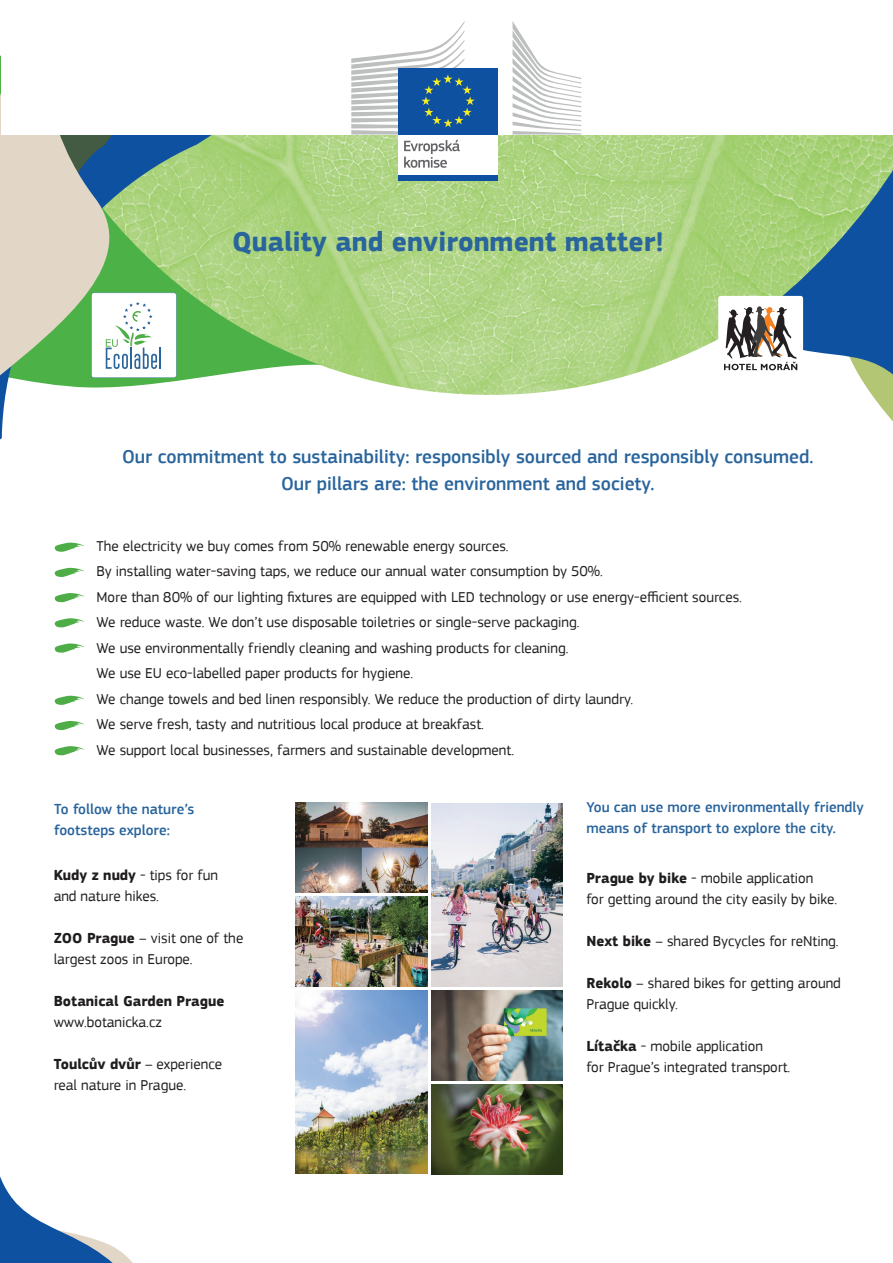
<style>
.page{position:relative;width:893px;height:1263px;background:#fff}
.page>*{position:absolute;margin:0;border:0;box-sizing:border-box;transform-origin:0 0}
.t1{font:700 28.5px "PF Square Sans Pro";color:#29649c}
.t2{font:500 19.5px/27px "PF Square Sans Pro";color:#29649c;text-align:center}
.t3{font:15px/25.5px "PF Square Sans Pro";color:#201d1e}
.t4{font:500 15px/21px "PF Square Sans Pro";color:#29649c}
.t5{font:700 15px "PF Square Sans Pro";color:#201d1e}
.s1{font-weight:700}
</style>
<div class="page">
<img style="left:243px;top:135px;width:650px;height:260px">
<svg style="left:0;top:135px;width:243px;height:305px"></svg>
<svg style="left:142px;top:135px;width:34px;height:243px"></svg>
<svg style="left:0;top:55px;width:142px;height:332px;background:#acc3a8"></svg>
<div style="left:2px;top:0;width:891px;height:135px;background:#fff"></div>
<svg style="left:0;top:1176px;width:133px;height:87px"></svg>
<div style="left:398px;top:133px;width:99px;height:44px;background:#fff"></div>
<div style="left:398px;top:175px;width:99px;height:6px;background:#0e51a1"></div>
<svg style="left:513px;top:22px;width:68px;height:113px"></svg>
<div style="left:398px;top:68px;width:99px;height:67px;background:#0e51a1"></div>
<svg style="left:351px;top:21px;width:124px;height:147px"></svg>
<svg style="left:55px;top:542px;width:29px;height:10px"></svg>
<svg style="left:55px;top:568px;width:29px;height:9px"></svg>
<svg style="left:55px;top:593px;width:29px;height:9px"></svg>
<svg style="left:55px;top:618px;width:29px;height:9px"></svg>
<div style="left:718px;top:296px;width:85px;height:85px;background:#fff;border-radius:2px"></div>
<svg style="left:724px;top:148px;width:169px;height:274px"></svg>
<svg style="left:55px;top:643px;width:29px;height:10px"></svg>
<svg style="left:55px;top:696px;width:29px;height:9px"></svg>
<svg style="left:55px;top:721px;width:29px;height:9px"></svg>
<svg style="left:55px;top:746px;width:29px;height:9px"></svg>
<img style="left:296px;top:803px;width:131px;height:89px">
<img style="left:296px;top:897px;width:131px;height:89px">
<img style="left:432px;top:803px;width:131px;height:183px">
<img style="left:296px;top:991px;width:131px;height:183px">
<img style="left:432px;top:991px;width:131px;height:89px">
<img style="left:432px;top:1085px;width:131px;height:89px">
<h1 class="t1" style="left:232px;top:224px;width:433px">Quality and environment matter!</h1>
<h2 class="t2" style="left:122px;top:443px;width:693px">Our commitment to sustainability: responsibly sourced and responsibly consumed.<br>Our pillars are: the environment and society.</h2>
<p class="t3" style="left:97px;top:533px;width:647px">The electricity we buy comes from 50% renewable energy sources.<br>By installing water-saving taps, we reduce our annual water consumption by 50%.<br>More than 80% of our lighting fixtures are equipped with LED technology or use energy-efficient sources.<br>We reduce waste. We don’t use disposable toiletries or single-serve packaging.<br>We use environmentally friendly cleaning and washing products for cleaning.<br>We use EU eco-labelled paper products for hygiene.<br>We change towels and bed linen responsibly. We reduce the production of dirty laundry.<br>We serve fresh, tasty and nutritious local produce at breakfast.<br>We support local businesses, farmers and sustainable development.</p>
<p class="t4" style="left:54px;top:799px;width:142px">To follow the nature’s footsteps explore:</p>
<p class="t4" style="left:586px;top:797px;width:279px">You can use more environmentally friendly means of transport to explore the city.</p>
<p class="t3" style="left:54px;top:865px;width:166px;line-height:21px"><span class="s1">Kudy z nudy</span> - tips for fun and nature hikes.</p>
<p class="t3" style="left:54px;top:928px;width:191px;line-height:21px"><span class="s1">ZOO Prague</span> – visit one of the largest zoos in Europe.</p>
<p class="t5" style="left:54px;top:992px;width:172px">Botanical Garden Prague</p>
<p class="t3" style="left:54px;top:1010px;width:110px">www.botanicka.cz</p>
<p class="t3" style="left:54px;top:1054px;width:170px;line-height:21px"><span class="s1">Toulcův dvůr</span> – experience real nature in Prague.</p>
<p class="t3" style="left:586px;top:868px;width:252px;line-height:21px"><span class="s1">Prague by bike</span> - mobile application<br>for getting around the city easily by bike.</p>
<p class="t3" style="left:586px;top:929px;width:254px"><span class="s1">Next bike</span> – shared Bycycles for reNting.</p>
<p class="t3" style="left:586px;top:973px;width:256px;line-height:21px"><span class="s1">Rekolo</span> – shared bikes for getting around<br>Prague quickly.</p>
<p class="t3" style="left:586px;top:1036px;width:205px;line-height:21px"><span class="s1">Lítačka</span> - mobile application<br>for Prague’s integrated transport.</p>
</div>
